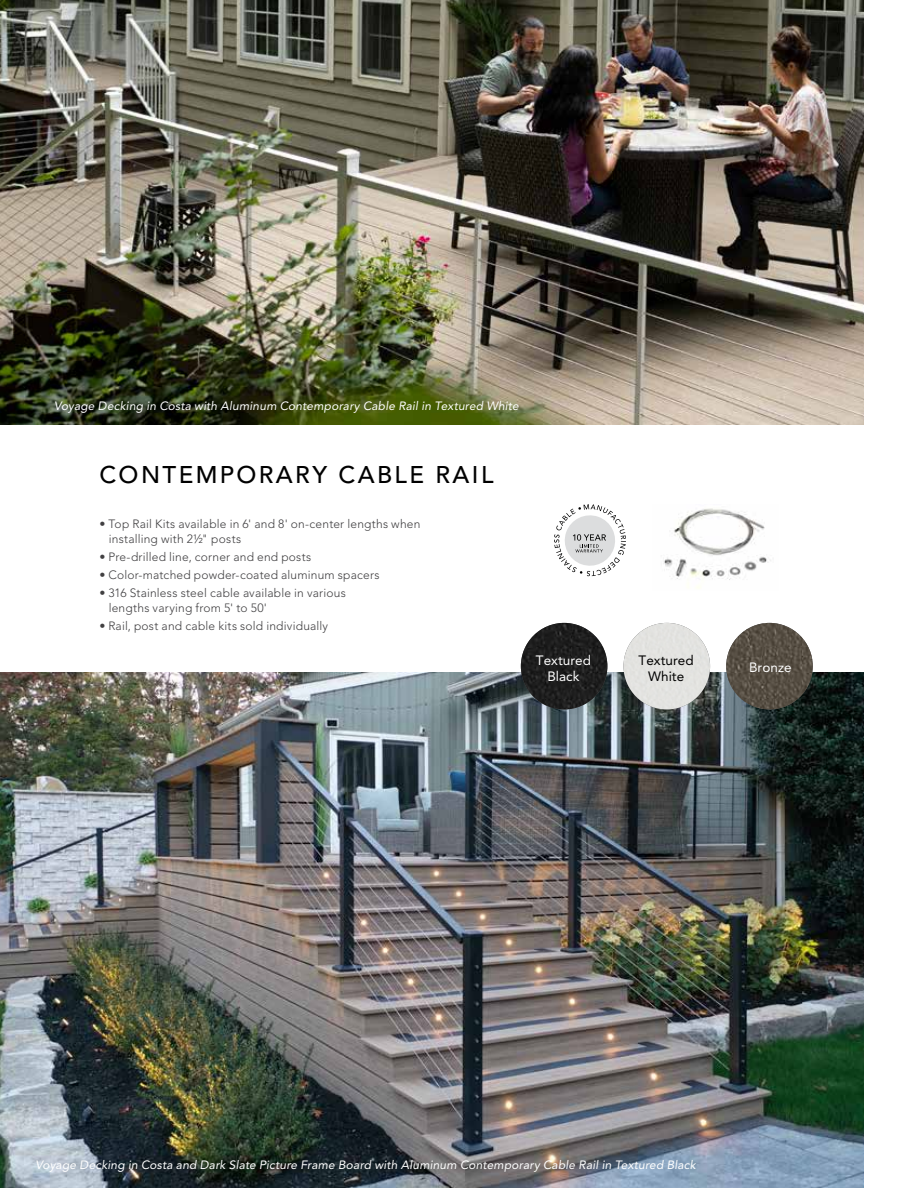
<style>
.page{position:relative;width:918px;height:1188px;background:#fff}
.page>*{position:absolute;margin:0;border:0;box-sizing:border-box;transform-origin:0 0}
.t1{font:500 24px "Avenir LT Std";letter-spacing:.1em;color:#000}
.t2{font:13.5px/16.5px "Avenir LT Std";letter-spacing:.005em;color:#fff;text-align:center}
.t3{font:13.5px/16.5px "Avenir LT Std";letter-spacing:.005em;color:#000;text-align:center}
.t4{font:300 12px/15px "Avenir LT Std";letter-spacing:.015em;color:#414042}
.t5{font:italic 12px "Avenir LT Std";letter-spacing:.015em;color:#fff}
</style>
<div class="page">
<img style="left:0;top:673px;width:864px;height:515px">
<img style="left:663px;top:508px;width:108px;height:81px">
<svg style="left:554px;top:504px;width:72px;height:72px"></svg>
<img style="left:521px;top:623px;width:86px;height:86px;border-radius:43px">
<div style="left:624px;top:623px;width:86px;height:86px;background:#e3e3e0;border-radius:43px"></div>
<img style="left:726px;top:623px;width:87px;height:86px;border-radius:43px">
<img style="left:0;top:0;width:864px;height:424px">
<p class="t5" style="left:54px;top:399px;width:466px">Voyage Decking in Costa with Aluminum Contemporary Cable Rail in Textured White</p>
<h1 class="t1" style="left:99px;top:460px;width:396px">CONTEMPORARY CABLE RAIL</h1>
<p class="t4" style="left:109px;top:517px;width:313px;text-indent:-9px">• Top Rail Kits available in 6' and 8' on-center lengths when installing with 2½" posts</p>
<p class="t4" style="left:99px;top:550px;width:213px">• Pre-drilled line, corner and end posts</p>
<p class="t4" style="left:99px;top:568px;width:282px">• Color-matched powder-coated aluminum spacers</p>
<p class="t4" style="left:109px;top:586px;width:239px;text-indent:-9px">• 316 Stainless steel cable available in various lengths varying from 5' to 50'</p>
<p class="t4" style="left:99px;top:619px;width:230px">• Rail, post and cable kits sold individually</p>
<p class="t2" style="left:536px;top:652px;width:57px">Textured<br>Black</p>
<p class="t3" style="left:639px;top:652px;width:57px">Textured<br>White</p>
<p class="t2" style="left:749px;top:659px;width:44px">Bronze</p>
<p class="t5" style="left:36px;top:1158px;width:662px">Voyage Decking in Costa and Dark Slate Picture Frame Board with Aluminum Contemporary Cable Rail in Textured Black</p>
</div>
